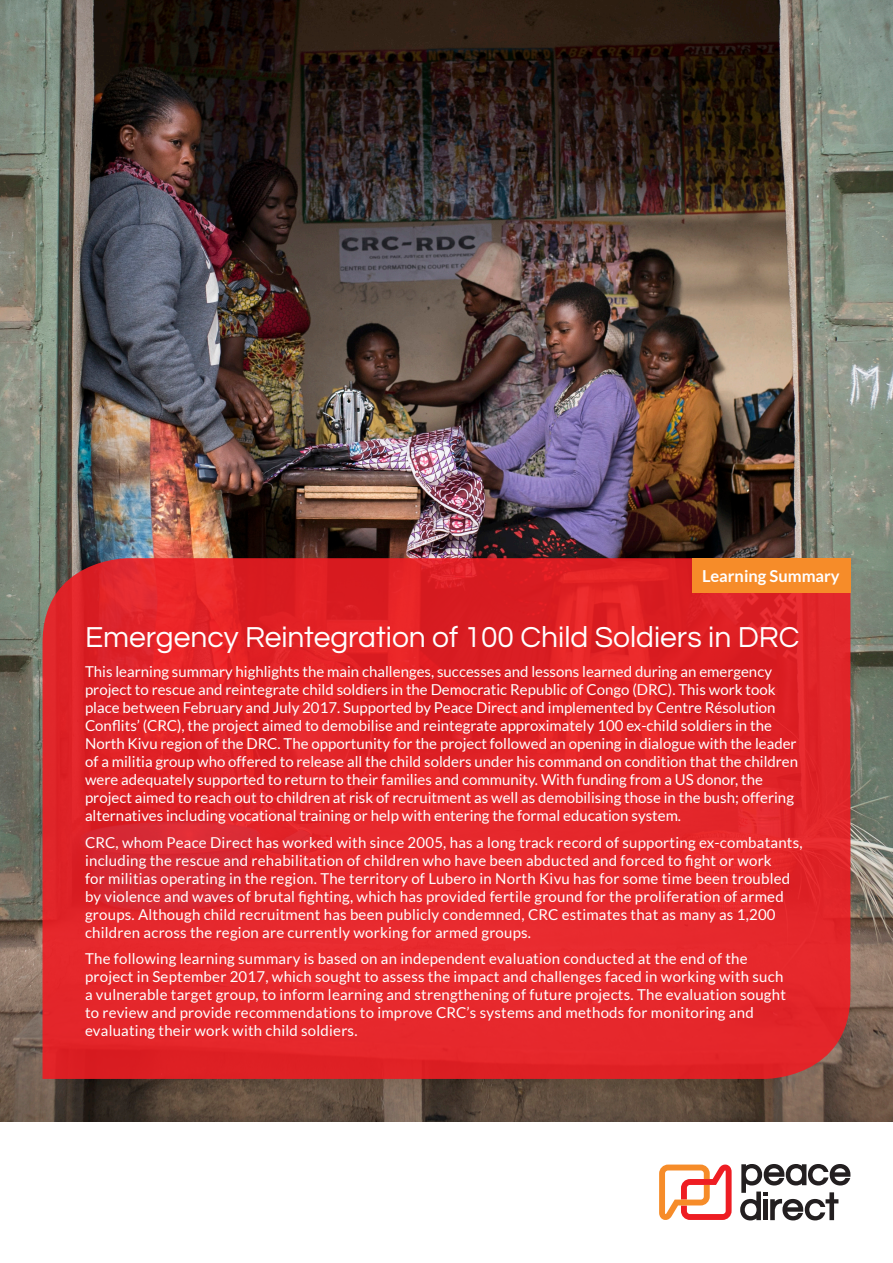
<style>
.page{position:relative;width:893px;height:1263px;background:#fff}
.page>*{position:absolute;margin:0;border:0;box-sizing:border-box;transform-origin:0 0}
.t1{font:30px "Questrial";color:#fff}
.t2{font:700 16.5px "Lato";color:#fff}
.t3{font:15px/18px "Lato";color:#fff}
</style>
<div class="page">
<img style="left:0;top:0;width:893px;height:1121px">
<svg style="left:43px;top:558px;width:807px;height:521px;background:#e12529"></svg>
<svg style="left:659px;top:1164px;width:73px;height:56px"></svg>
<svg style="left:740px;top:1164px;width:110px;height:56px"></svg>
<div style="left:692px;top:558px;width:158px;height:35px;background:#f68c29"></div>
<p class="t2" style="left:702px;top:567px;width:139px">Learning Summary</p>
<p class="t1" style="left:85px;top:622px;width:716px">Emergency Reintegration of 100 Child Soldiers in DRC</p>
<p class="t3" style="left:85px;top:663px;width:715px">This learning summary highlights the main challenges, successes and lessons learned during an emergency project to rescue and reintegrate child soldiers in the Democratic Republic of Congo (DRC). This work took place between February and July 2017. Supported by Peace Direct and implemented by Centre Résolution Conflits’ (CRC), the project aimed to demobilise and reintegrate approximately 100 ex-child soldiers in the North Kivu region of the DRC. The opportunity for the project followed an opening in dialogue with the leader of a militia group who offered to release all the child solders under his command on condition that the children were adequately supported to return to their families and community. With funding from a US donor, the project aimed to reach out to children at risk of recruitment as well as demobilising those in the bush; offering alternatives including vocational training or help with entering the formal education system.</p>
<p class="t3" style="left:85px;top:833px;width:719px">CRC, whom Peace Direct has worked with since 2005, has a long track record of supporting ex-combatants, including the rescue and rehabilitation of children who have been abducted and forced to fight or work<br>for militias operating in the region. The territory of Lubero in North Kivu has for some time been troubled by violence and waves of brutal fighting, which has provided fertile ground for the proliferation of armed groups. Although child recruitment has been publicly condemned, CRC estimates that as many as 1,200 children across the region are currently working for armed groups.</p>
<p class="t3" style="left:85px;top:950px;width:702px">The following learning summary is based on an independent evaluation conducted at the end of the project in September 2017, which sought to assess the impact and challenges faced in working with such a vulnerable target group, to inform learning and strengthening of future projects. The evaluation sought to review and provide recommendations to improve CRC’s systems and methods for monitoring and evaluating their work with child soldiers.</p>
</div>
